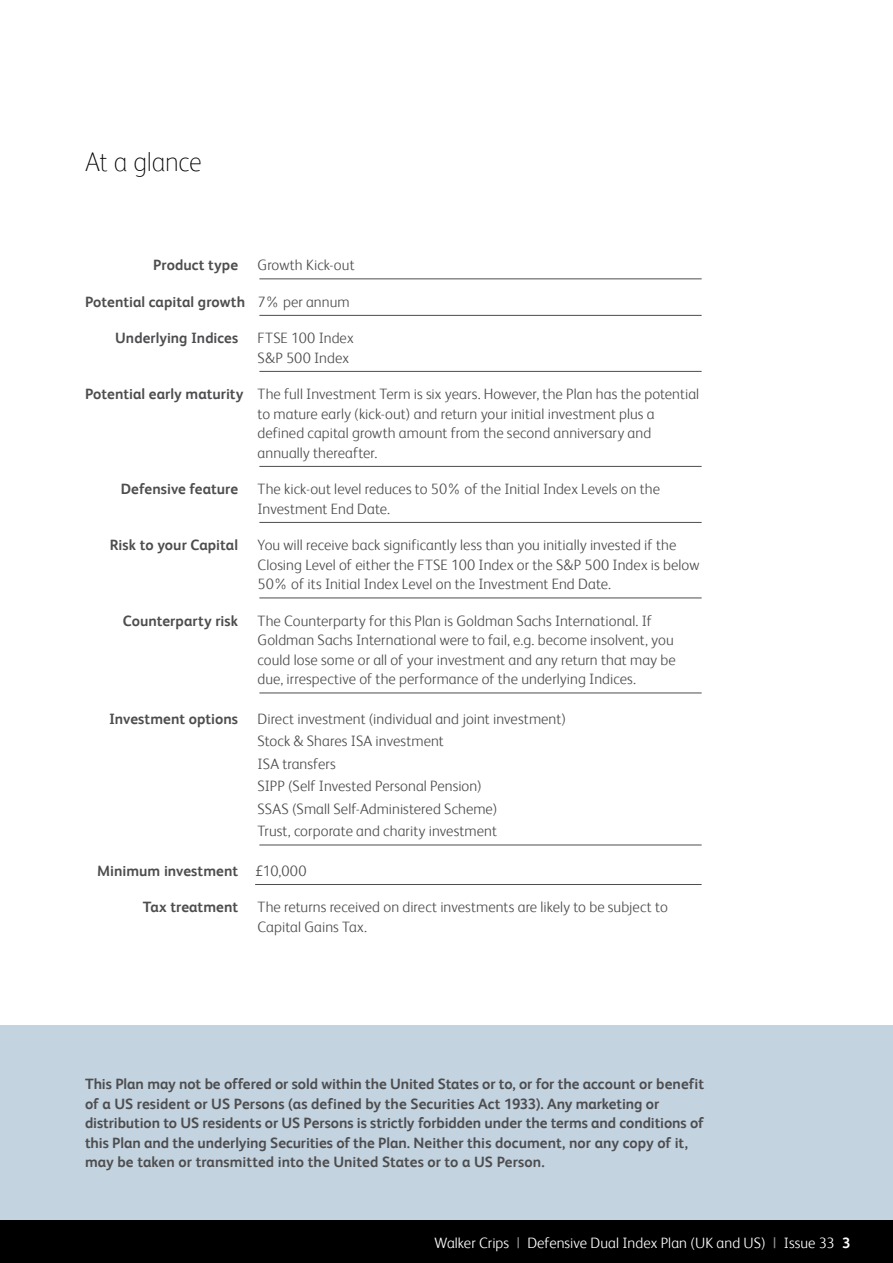
<style>
.page{position:relative;width:893px;height:1263px;background:#fff}
.page>*{position:absolute;margin:0;border:0;box-sizing:border-box;transform-origin:0 0}
.t1{font:100 27px "FS Albert";letter-spacing:-.01em;color:#000}
.t2{font:300 15px/19.5px "FS Albert";letter-spacing:.005em;color:#4d4d4f}
.t3{font:700 15px/19.5px "FS Albert";color:#4d4d4f}
.t4{font:300 15px "FS Albert";letter-spacing:.005em;color:#fff}
.s1{font-weight:300}
.s2{font-weight:700}
.s3{font-family:"Frutiger";font-weight:300}
.s4{font-weight:400;color:#939598}
</style>
<div class="page">
<hr style="left:259px;top:279px;width:443px;height:1px;background:#4d4d4f">
<hr style="left:259px;top:315px;width:443px;height:1px;background:#4d4d4f">
<hr style="left:259px;top:371px;width:443px;height:1px;background:#4d4d4f">
<hr style="left:259px;top:466px;width:443px;height:1px;background:#4d4d4f">
<hr style="left:259px;top:522px;width:443px;height:1px;background:#4d4d4f">
<hr style="left:259px;top:598px;width:443px;height:1px;background:#4d4d4f">
<hr style="left:259px;top:693px;width:443px;height:1px;background:#4d4d4f">
<hr style="left:259px;top:845px;width:443px;height:1px;background:#4d4d4f">
<hr style="left:255px;top:884px;width:447px;height:1px;background:#4d4d4f">
<div style="left:0;top:1025px;width:893px;height:195px;background:#c3d3df"></div>
<div style="left:0;top:1220px;width:893px;height:43px;background:#000"></div>
<h1 class="t1" style="left:85px;top:146px;width:118px">At a glance</h1>
<p class="t3" style="left:153px;top:255px;width:86px">Product type</p>
<p class="t2" style="left:258px;top:255px;width:99px">Growth Kick-out</p>
<p class="t3" style="left:85px;top:292px;width:266px">Potential capital growth <span class="s1">7% per annum</span></p>
<p class="t3" style="left:115px;top:328px;width:124px">Underlying Indices</p>
<p class="t2" style="left:258px;top:328px;width:98px">FTSE 100 Index<br>S&amp;P 500 Index</p>
<p class="t2" style="left:258px;top:384px;width:443px;text-indent:-172px"><span class="s2">Potential early maturity</span> The full Investment Term is six years. However, the Plan has the potential to mature early (kick-out) and return your initial investment plus a defined capital growth amount from the second anniversary and annually thereafter.</p>
<p class="t3" style="left:121px;top:479px;width:119px">Defensive feature</p>
<p class="t2" style="left:258px;top:479px;width:404px">The kick-out level reduces to 50% of the Initial Index Levels on the<br>Investment End Date.</p>
<p class="t3" style="left:110px;top:535px;width:130px">Risk to your Capital</p>
<p class="t2" style="left:258px;top:535px;width:443px">You will receive back significantly less than you initially invested if the<br>Closing Level of either the FTSE 100 Index or the S&amp;P 500 Index is below<br>50% of its Initial Index Level on the Investment End Date.</p>
<p class="t3" style="left:123px;top:611px;width:117px">Counterparty risk</p>
<p class="t2" style="left:258px;top:611px;width:420px">The Counterparty for this Plan is Goldman Sachs International. If Goldman Sachs International were to fail, e.g. become insolvent, you could lose some or all of your investment and any return that may be due, irrespective of the performance of the underlying Indices.</p>
<p class="t3" style="left:109px;top:709px;width:131px">Investment options</p>
<p class="t2" style="left:258px;top:707px;width:310px;line-height:22.5px">Direct investment (individual and joint investment)<br>Stock &amp; Shares ISA investment<br>ISA transfers<br>SIPP (Self Invested Personal Pension)<br>SSAS (Small Self-Administered Scheme)<br>Trust, corporate and charity investment</p>
<p class="t3" style="left:97px;top:861px;width:211px">Minimum investment <span class="s3">£</span><span class="s1">10,000</span></p>
<p class="t3" style="left:143px;top:897px;width:97px">Tax treatment</p>
<p class="t2" style="left:258px;top:897px;width:412px">The returns received on direct investments are likely to be subject to<br>Capital Gains Tax.</p>
<p class="t3" style="left:85px;top:1074px;width:621px">This Plan may not be offered or sold within the United States or to, or for the account or benefit of a US resident or US Persons (as defined by the Securities Act 1933). Any marketing or distribution to US residents or US Persons is strictly forbidden under the terms and conditions of this Plan and the underlying Securities of the Plan. Neither this document, nor any copy of it, may be taken or transmitted into the United States or to a US Person.</p>
<p class="t4" style="left:434px;top:1234px;width:417px">Walker Crips <span class="s4">|</span> Defensive Dual Index Plan (UK and US) <span class="s4">|</span> Issue 33 <span class="s2">3</span></p>
</div>
